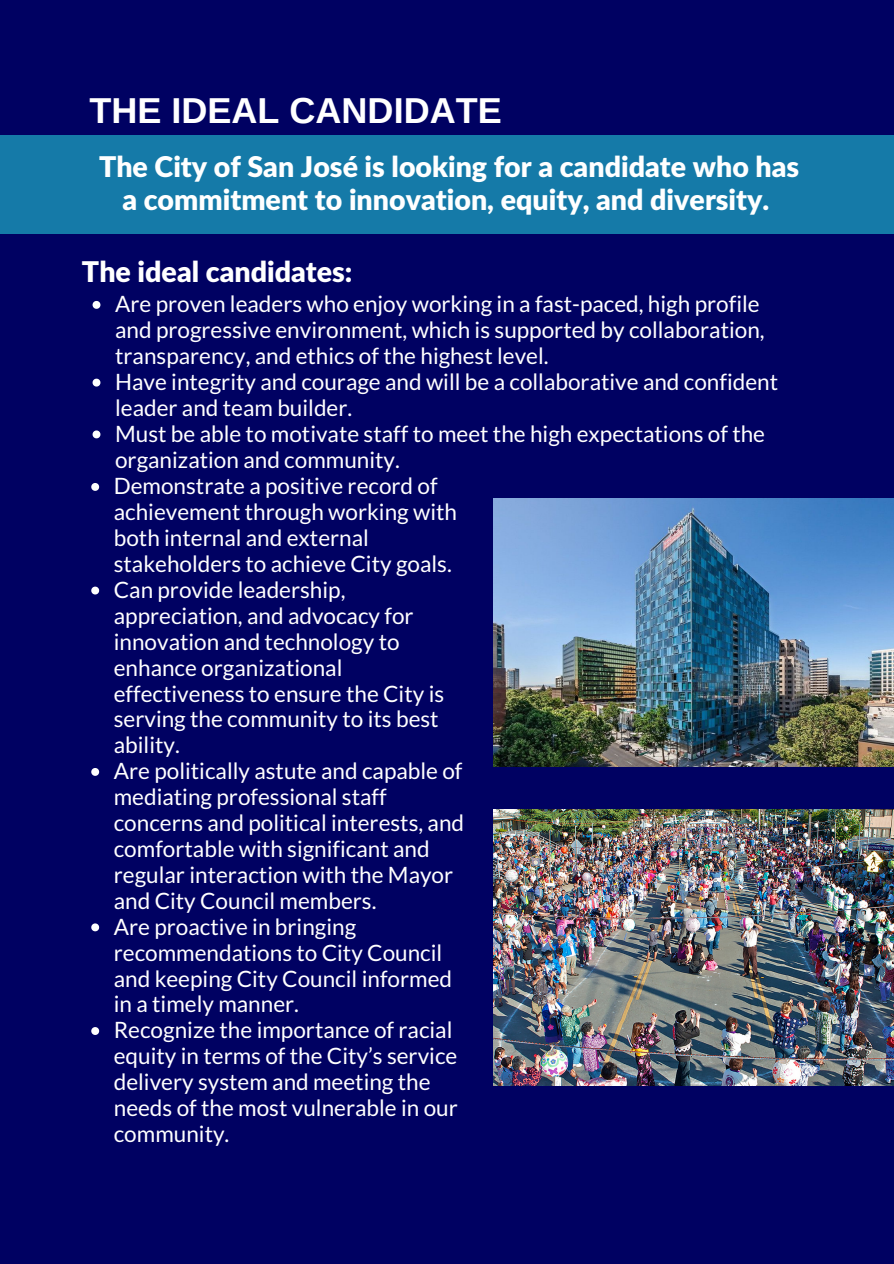
<style>
.page{position:relative;width:894px;height:1264px;background:#fff}
.page>*{position:absolute;margin:0;border:0;box-sizing:border-box;transform-origin:0 0}
.t1{font:700 36px "Arimo";color:#fff}
.t2{font:900 28.5px/32.7px "Lato Latin";color:#fff;text-align:center}
.t3{font:22.5px/26px "Lato";color:#fff}
</style>
<div class="page">
<div style="left:0;top:0;width:893px;height:1263px;background:#000162"></div>
<div style="left:0;top:136px;width:893px;height:98px;background:#157aa8"></div>
<svg style="left:91px;top:483px;width:8px;height:8px"></svg>
<svg style="left:91px;top:586px;width:8px;height:8px"></svg>
<svg style="left:91px;top:768px;width:8px;height:7px"></svg>
<svg style="left:91px;top:923px;width:8px;height:8px"></svg>
<svg style="left:91px;top:1027px;width:8px;height:7px"></svg>
<img style="left:493px;top:498px;width:400px;height:268px">
<img style="left:493px;top:809px;width:400px;height:276px">
<svg style="left:92px;top:301px;width:8px;height:8px"></svg>
<svg style="left:92px;top:378px;width:8px;height:8px"></svg>
<svg style="left:92px;top:430px;width:8px;height:8px"></svg>
<p class="t1" style="left:89px;top:90px;width:413px">THE IDEAL CANDIDATE</p>
<p class="t2" style="left:99px;top:152px;width:701px">The City of San José is looking for a candidate who has a commitment to innovation, equity, and diversity.</p>
<p class="t2" style="left:82px;top:257px;width:272px">The ideal candidates:</p>
<p class="t3" style="left:115px;top:290px;width:651px">Are proven leaders who enjoy working in a fast-paced, high profile and progressive environment, which is supported by collaboration, transparency, and ethics of the highest level.</p>
<p class="t3" style="left:115px;top:368px;width:664px">Have integrity and courage and will be a collaborative and confident leader and team builder.</p>
<p class="t3" style="left:115px;top:420px;width:651px">Must be able to motivate staff to meet the high expectations of the organization and community.</p>
<p class="t3" style="left:114px;top:472px;width:345px">Demonstrate a positive record of achievement through working with both internal and external stakeholders to achieve City goals.</p>
<p class="t3" style="left:114px;top:576px;width:332px">Can provide leadership, appreciation, and advocacy for innovation and technology to enhance organizational effectiveness to ensure the City is serving the community to its best ability.</p>
<p class="t3" style="left:114px;top:757px;width:352px">Are politically astute and capable of mediating professional staff concerns and political interests, and comfortable with significant and regular interaction with the Mayor and City Council members.</p>
<p class="t3" style="left:114px;top:913px;width:340px">Are proactive in bringing recommendations to City Council and keeping City Council informed in a timely manner.</p>
<p class="t3" style="left:114px;top:1016px;width:345px">Recognize the importance of racial equity in terms of the City’s service delivery system and meeting the needs of the most vulnerable in our community.</p>
</div>
